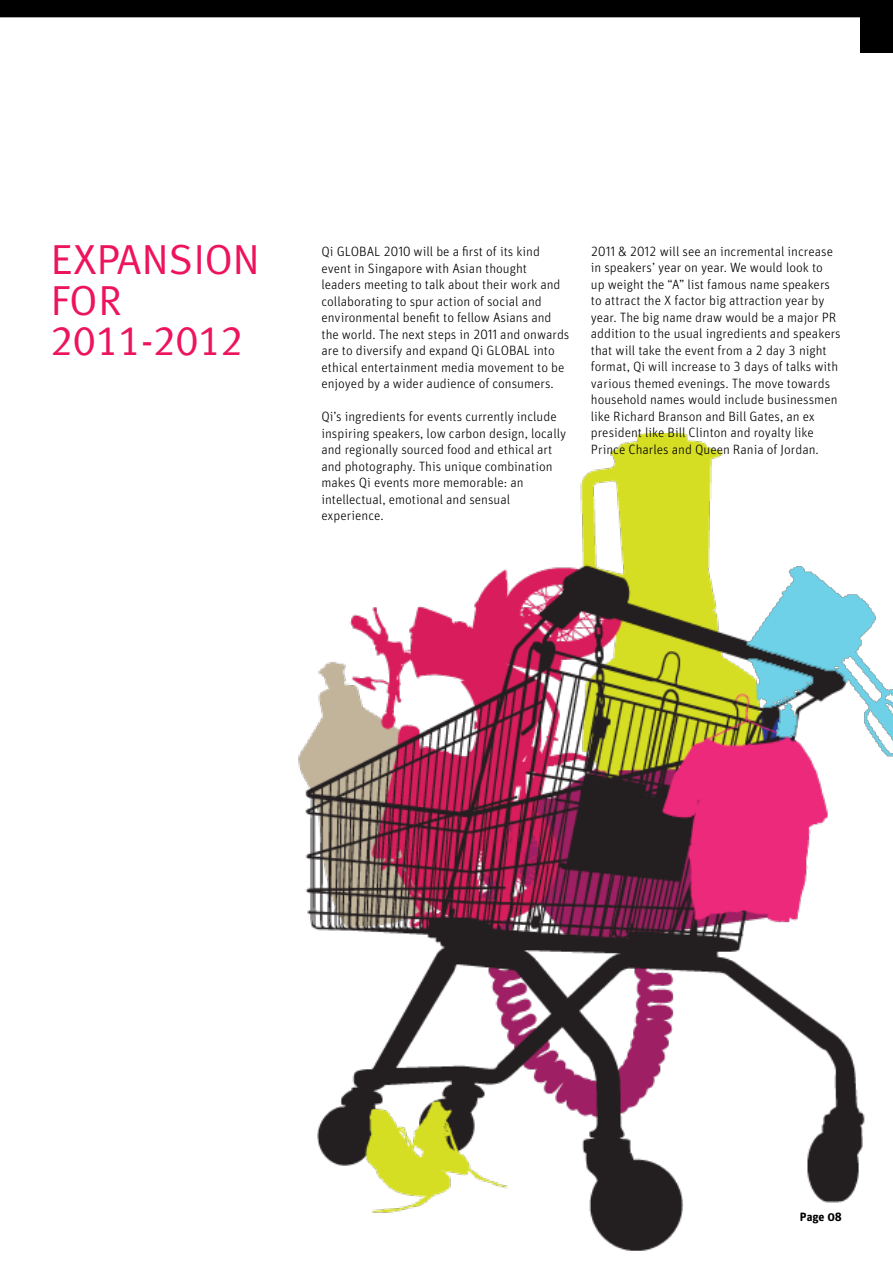
<style>
.page{position:relative;width:893px;height:1263px;background:#fff}
.page>*{position:absolute;margin:0;border:0;box-sizing:border-box;transform-origin:0 0}
.t1{font:42px "Meta Plus Normal";color:#ed135d}
.t2{font:42px "Meta Plus Normal Caps";color:#ed135d}
.t3{font:300 13.5px/16.5px "Unit Rounded Lf";color:#000}
.t4{font:700 12px "Unit Rounded OT";color:#000}
</style>
<div class="page">
<img style="left:298px;top:434px;width:595px;height:817px">
<div style="left:861px;top:0;width:32px;height:53px;background:#000"></div>
<div style="left:0;top:0;width:861px;height:17px;background:#000"></div>
<h1 class="t1" style="left:51px;top:235px;width:70px">EXPANS</h1>
<h1 class="t1" style="left:194px;top:235px;width:37px">ION</h1>
<h1 class="t1" style="left:51px;top:276px;width:73px">FO R</h1>
<h1 class="t2" style="left:51px;top:316px;width:194px">2011-2012</h1>
<p class="t3" style="left:321px;top:243px;width:250px">Qi GLOBAL 2010 will be a first of its kind event in Singapore with Asian thought leaders meeting to talk about their work and collaborating to spur action of social and environmental benefit to fellow Asians and the world. The next steps in 2011 and onwards are to diversify and expand Qi GLOBAL into ethical entertainment media movement to be enjoyed by a wider audience of consumers.</p>
<p class="t3" style="left:321px;top:408px;width:246px">Qi’s ingredients for events currently include inspiring speakers, low carbon design, locally and regionally sourced food and ethical art and photography. This unique combination makes Qi events more memorable: an intellectual, emotional and sensual experience.</p>
<p class="t3" style="left:591px;top:242px;width:251px">2011 &amp; 2012 will see an incremental increase in speakers’ year on year. We would look to<br>up weight the “A” list famous name speakers to attract the X factor big attraction year by year. The big name draw would be a major PR addition to the usual ingredients and speakers that will take the event from a 2 day 3 night format, Qi will increase to 3 days of talks with various themed evenings. The move towards household names would include businessmen like Richard Branson and Bill Gates, an ex president like Bill Clinton and royalty like Prince Charles and Queen Rania of Jordan.</p>
<p class="t4" style="left:800px;top:1209px;width:43px">Page 08</p>
</div>
